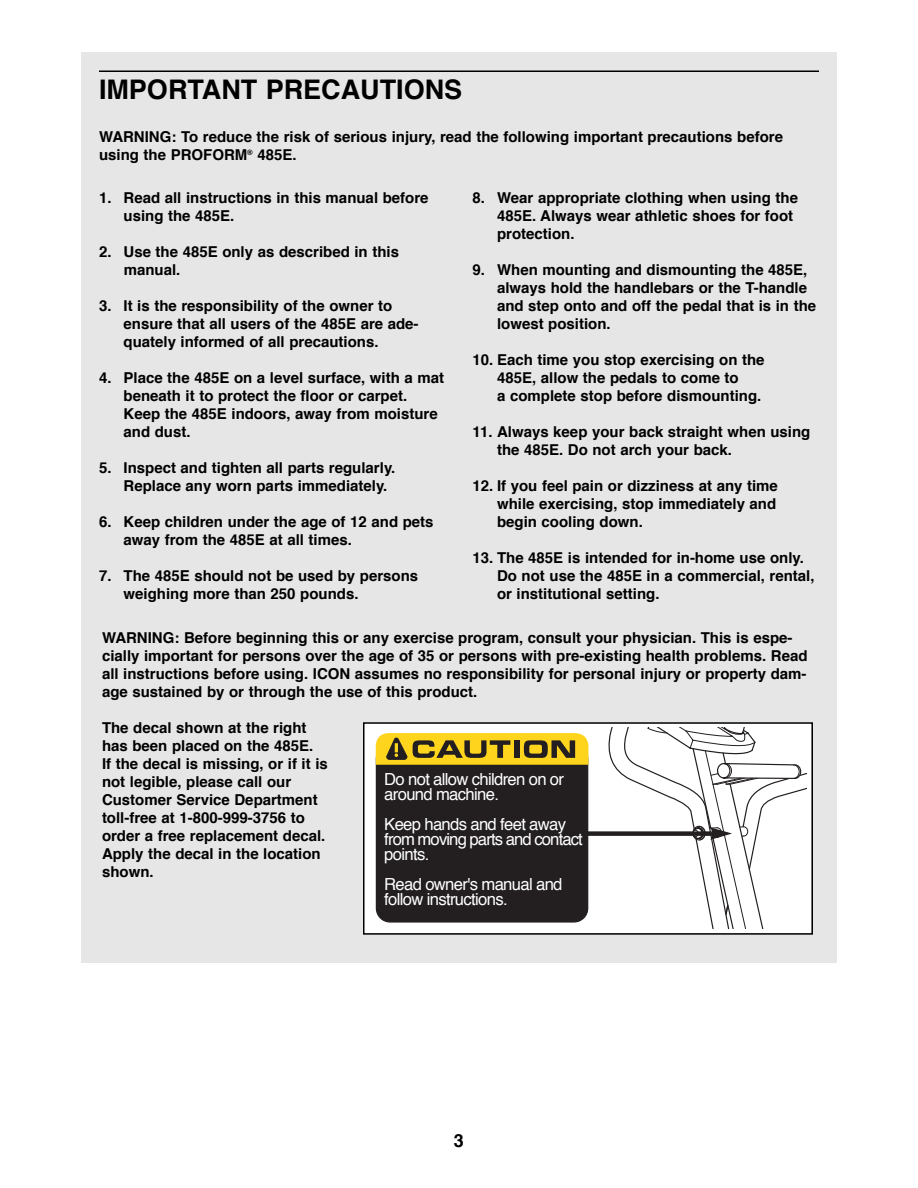
<style>
.page{position:relative;width:918px;height:1188px;background:#fff}
.page>*{position:absolute;margin:0;border:0;box-sizing:border-box;transform-origin:0 0}
.t1{font:700 27px "Helvetica";color:#000}
.t2{font:700 18px "Helvetica";color:#000}
.t3{font:16.65px/15px "Helvetica";letter-spacing:-.04em;color:#fff}
.t4{font:700 15px/18px "Helvetica";color:#000}
</style>
<div class="page">
<div style="left:81px;top:174px;width:756px;height:472px;background:#e6e6e6"></div>
<div style="left:81px;top:52px;width:756px;height:130px;background:#e6e6e6"></div>
<hr style="left:99px;top:70px;width:720px;height:2px;background:#000">
<div style="left:81px;top:611px;width:756px;height:352px;background:#e6e6e6"></div>
<div style="left:364px;top:724px;width:448px;height:209px;background:#fff"></div>
<div style="left:363px;top:722px;width:450px;height:213px;border:2px solid #000"></div>
<div style="left:376px;top:744px;width:212px;height:179px;background:#231f20;border:1px solid #231f20;border-radius:14px"></div>
<svg style="left:376px;top:733px;width:212px;height:32px"></svg>
<div style="left:586px;top:831px;width:126px;height:5px;background:#231f20"></div>
<svg style="left:606px;top:728px;width:201px;height:201px"></svg>
<h1 class="t1" style="left:99px;top:80px;width:365px">IMPORTANT PRECAUTIONS</h1>
<p class="t4" style="left:99px;top:130px;width:686px">WARNING: To reduce the risk of serious injury, read the following important precautions before using the PROFORM<sup>®</sup> 485E.</p>
<p class="t4" style="left:124px;top:190px;width:307px;text-indent:-25px">1. Read all instructions in this manual before using the 485E.</p>
<p class="t4" style="left:124px;top:244px;width:277px;text-indent:-25px">2. Use the 485E only as described in this manual.</p>
<p class="t4" style="left:124px;top:298px;width:297px;text-indent:-25px">3. It is the responsibility of the owner to ensure that all users of the 485E are ade&shy;quately informed of all precautions.</p>
<p class="t4" style="left:124px;top:370px;width:322px;text-indent:-25px">4. Place the 485E on a level surface, with a mat beneath it to protect the floor or carpet.<br>Keep the 485E indoors, away from moisture and dust.</p>
<p class="t4" style="left:124px;top:460px;width:273px;text-indent:-25px">5. Inspect and tighten all parts regularly.<br>Replace any worn parts immediately.</p>
<p class="t4" style="left:124px;top:514px;width:312px;text-indent:-25px">6. Keep children under the age of 12 and pets away from the 485E at all times.</p>
<p class="t4" style="left:124px;top:568px;width:296px;text-indent:-25px">7. The 485E should not be used by persons weighing more than 250 pounds.</p>
<p class="t4" style="left:497px;top:190px;width:303px;text-indent:-25px">8. Wear appropriate clothing when using the<br>485E. Always wear athletic shoes for foot protection.</p>
<p class="t4" style="left:497px;top:262px;width:321px;text-indent:-25px">9. When mounting and dismounting the 485E, always hold the handlebars or the T-handle and step onto and off the pedal that is in the lowest position.</p>
<p class="t4" style="left:497px;top:352px;width:269px;text-indent:-25px">10. Each time you stop exercising on the<br>485E, allow the pedals to come to<br>a complete stop before dismounting.</p>
<p class="t4" style="left:497px;top:424px;width:315px;text-indent:-25px">11. Always keep your back straight when using the 485E. Do not arch your back.</p>
<p class="t4" style="left:497px;top:478px;width:282px;text-align:justify;text-indent:-25px">12. If you feel pain or dizziness at any time while exercising, stop immediately and begin cooling down.</p>
<p class="t4" style="left:497px;top:550px;width:319px;text-indent:-25px">13. The 485E is intended for in-home use only.<br>Do not use the 485E in a commercial, rental, or institutional setting.</p>
<p class="t4" style="left:102px;top:630px;width:707px">WARNING: Before beginning this or any exercise program, consult your physician. This is espe&shy;cially important for persons over the age of 35 or persons with pre-existing health problems. Read all instructions before using. ICON assumes no responsibility for personal injury or property dam&shy;age sustained by or through the use of this product.</p>
<p class="t4" style="left:102px;top:720px;width:227px">The decal shown at the right has been placed on the 485E.<br>If the decal is missing, or if it is not legible, please call our<br>Customer Service Department toll-free at 1-800-999-3756 to order a free replacement decal.<br>Apply the decal in the location shown.</p>
<p class="t3" style="left:384px;top:773px;width:181px">Do not allow children on or around machine.</p>
<p class="t3" style="left:384px;top:818px;width:200px">Keep hands and feet away from moving parts and contact points.</p>
<p class="t3" style="left:384px;top:878px;width:180px">Read owner's manual and follow instructions.</p>
<p class="t2" style="left:454px;top:1134px;width:12px">3</p>
</div>
